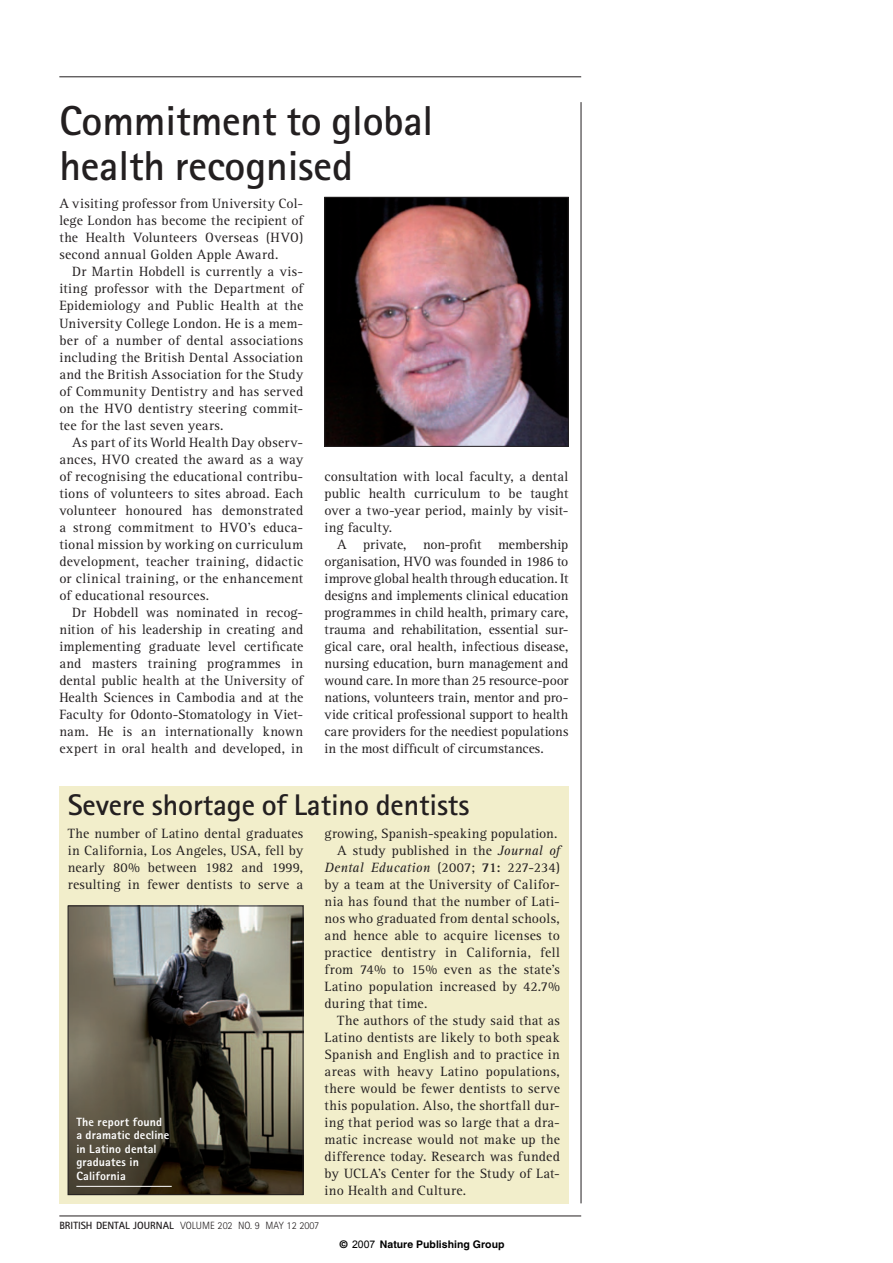
<style>
.page{position:relative;width:893px;height:1263px;background:#fff}
.page>*{position:absolute;margin:0;border:0;box-sizing:border-box;transform-origin:0 0}
.t1{font:700 41.85px/44.8px "Rotis Sans Serif";letter-spacing:-.005em;color:#231f20}
.t2{font:700 29.85px "Rotis Sans Serif";letter-spacing:-.005em;color:#231f20}
.t3{font:13.95px/17px "Rotis Serif";letter-spacing:.015em;color:#231f20;text-align:justify}
.t4{font:13.95px "Rotis Serif";letter-spacing:.035em;color:#231f20}
.t5{font:italic 13.95px "Rotis Serif";letter-spacing:.015em;color:#231f20}
.t6{font:800 12px/13.5px "Rotis Sans Serif";letter-spacing:.015em;color:#fff}
.t7{font:300 10.5px "Rotis Sans Serif";color:#231f20}
.t8{font:700 10.5px "Helvetica";color:#000}
.s1{font-style:italic}
.s2{font-style:normal}
.s3{font-weight:700;font-style:normal}
.s4{font-weight:700}
.s5{font-family:"Arial";font-weight:400}
</style>
<div class="page">
<hr style="left:59px;top:77px;width:522px;height:1px;background:#231f20">
<hr style="left:59px;top:1216px;width:522px;height:1px;background:#231f20">
<hr style="left:580px;top:102px;width:1px;height:1101px;background:#231f20">
<img style="left:326px;top:199px;width:240px;height:246px">
<div style="left:324px;top:197px;width:244px;height:250px;border:1px solid #231f20"></div>
<div style="left:59px;top:787px;width:509px;height:416px;background:#f2eecb"></div>
<img style="left:70px;top:908px;width:231px;height:285px">
<div style="left:68px;top:906px;width:235px;height:289px;border:1px solid #231f20"></div>
<hr style="left:76px;top:1186px;width:96px;height:1px;background:#fff">
<h1 class="t1" style="left:59px;top:103px;width:375px">Commitment to global health recognised</h1>
<p class="t3" style="left:59px;top:197px;width:245px">A visiting professor from University Col&shy;lege London has become the recipient of the Health Volunteers Overseas (HVO) second annual Golden Apple Award.</p>
<p class="t3" style="left:59px;top:265px;width:245px;text-indent:13px">Dr Martin Hobdell is currently a vis&shy;iting professor with the Department of Epidemiology and Public Health at the University College London. He is a mem&shy;ber of a number of dental associations including the British Dental Association and the British Association for the Study of Community Dentistry and has served on the HVO dentistry steering commit&shy;tee for the last seven years.</p>
<p class="t3" style="left:59px;top:435px;width:245px;text-indent:13px">As part of its World Health Day observ&shy;ances, HVO created the award as a way of recognising the educational contribu&shy;tions of volunteers to sites abroad. Each volunteer honoured has demonstrated a strong commitment to HVO’s educa&shy;tional mission by working on curriculum development, teacher training, didactic or clinical training, or the enhancement of educational resources.</p>
<p class="t3" style="left:59px;top:605px;width:245px;text-indent:13px">Dr Hobdell was nominated in recog&shy;nition of his leadership in creating and implementing graduate level certificate and masters training programmes in dental public health at the University of Health Sciences in Cambodia and at the Faculty for Odonto-Stomatology in Viet&shy;nam. He is an internationally known expert in oral health and developed, in</p>
<p class="t3" style="left:324px;top:469px;width:245px">consultation with local faculty, a dental public health curriculum to be taught over a two-year period, mainly by visit&shy;ing faculty.</p>
<p class="t3" style="left:324px;top:537px;width:245px;text-indent:13px">A private, non-profit membership organisation, HVO was founded in 1986 to improve global health through education. It designs and implements clinical education programmes in child health, primary care, trauma and rehabilitation, essential sur&shy;gical care, oral health, infectious disease, nursing education, burn management and wound care. In more than 25 resource-poor nations, volunteers train, mentor and pro&shy;vide critical professional support to health care providers for the neediest populations in the most difficult of circumstances.</p>
<h2 class="t2" style="left:68px;top:794px;width:403px">Severe shortage of Latino dentists</h2>
<p class="t3" style="left:68px;top:826px;width:237px">The number of Latino dental graduates in California, Los Angeles, USA, fell by nearly 80% between 1982 and 1999, resulting in fewer dentists to serve a</p>
<p class="t3" style="left:324px;top:826px;width:234px">growing, Spanish-speaking population.</p>
<p class="t3" style="left:337px;top:843px;width:224px">A study published in the <span class="s1">Journal of</span></p>
<p class="t5" style="left:324px;top:862px;width:237px">Dental Education <span class="s2">(2007;</span> <span class="s3">71:</span> <span class="s2">227-234)</span></p>
<p class="t3" style="left:324px;top:877px;width:237px">by a team at the University of Califor-</p>
<p class="t3" style="left:324px;top:894px;width:237px">nia has found that the number of Lati-</p>
<p class="t3" style="left:324px;top:911px;width:237px">nos who graduated from dental schools,</p>
<p class="t3" style="left:324px;top:928px;width:237px">and hence able to acquire licenses to</p>
<p class="t4" style="left:324px;top:947px;width:237px">practice dentistry in California, fell</p>
<p class="t3" style="left:324px;top:962px;width:237px">from 74% to 15% even as the state’s</p>
<p class="t3" style="left:324px;top:979px;width:237px">Latino population increased by 42.7%</p>
<p class="t4" style="left:324px;top:998px;width:104px">during that time.</p>
<p class="t3" style="left:337px;top:1013px;width:224px">The authors of the study said that as</p>
<p class="t3" style="left:324px;top:1030px;width:237px">Latino dentists are likely to both speak</p>
<p class="t3" style="left:324px;top:1047px;width:237px">Spanish and English and to practice in</p>
<p class="t3" style="left:324px;top:1064px;width:237px">areas with heavy Latino populations,</p>
<p class="t3" style="left:324px;top:1081px;width:237px">there would be fewer dentists to serve</p>
<p class="t3" style="left:324px;top:1098px;width:237px">this population. Also, the shortfall dur-</p>
<p class="t3" style="left:324px;top:1115px;width:237px">ing that period was so large that a dra-</p>
<p class="t3" style="left:324px;top:1132px;width:237px">matic increase would not make up the</p>
<p class="t3" style="left:324px;top:1149px;width:237px">difference today. Research was funded</p>
<p class="t3" style="left:324px;top:1166px;width:237px">by UCLA’s Center for the Study of Lat-</p>
<p class="t3" style="left:324px;top:1183px;width:143px">ino Health and Culture.</p>
<p class="t6" style="left:76px;top:1116px;width:95px">The report found a dramatic decline in Latino dental graduates in<br>California</p>
<p class="t7" style="left:59px;top:1222px;width:261px"><span class="s4">BRITISH DENTAL JOURNAL</span> VOLUME 202 NO. 9 MAY 12 2007</p>
<p class="t8" style="left:340px;top:1238px;width:166px">© <span class="s5">2007</span> Nature Publishing Group</p>
</div>
